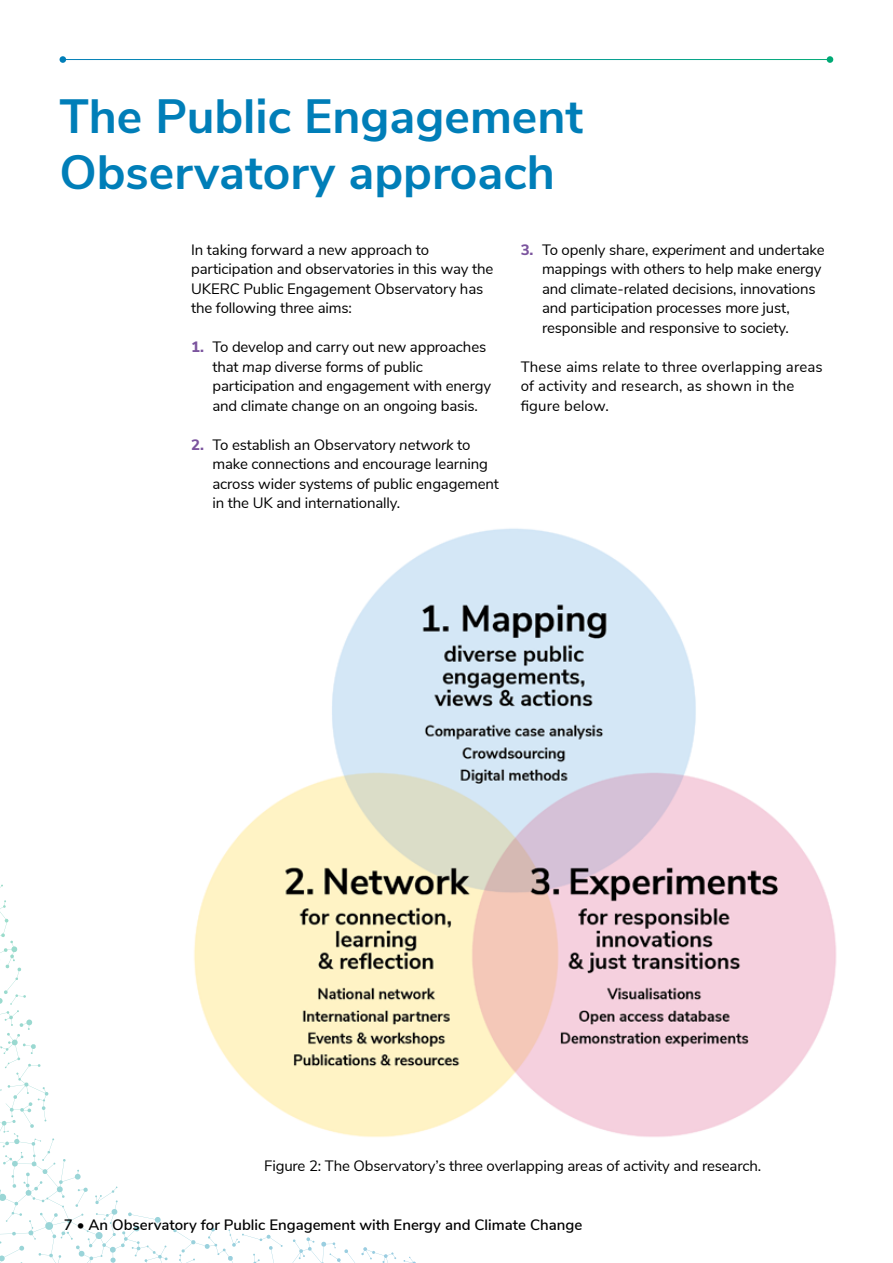
<style>
.page{position:relative;width:893px;height:1263px;background:#fff}
.page>*{position:absolute;margin:0;border:0;box-sizing:border-box;transform-origin:0 0}
.Page_Heading{font:700 48px/55.5px "Nunito Sans";color:#007eb8}
.Body_copy{font:15px/19.5px "Nunito Sans";letter-spacing:-.01em;color:#000}
.Body_copy-2{font:15px/19.5px "Nunito Sans";letter-spacing:.01em;color:#000}
.t1{font:600 15px "Nunito Sans";color:#000}
.s1{font-weight:800;color:#7b549e}
.s2{font-style:italic}
</style>
<div class="page">
<svg style="left:75px;top:1187px;width:13px;height:20px"></svg>
<svg style="left:128px;top:1212px;width:33px;height:15px"></svg>
<svg style="left:0;top:1246px;width:24px;height:17px"></svg>
<svg style="left:23px;top:1043px;width:13px;height:11px"></svg>
<svg style="left:19px;top:1019px;width:14px;height:11px"></svg>
<svg style="left:0;top:1064px;width:54px;height:121px"></svg>
<svg style="left:95px;top:1186px;width:23px;height:18px"></svg>
<svg style="left:0;top:884px;width:26px;height:121px"></svg>
<svg style="left:173px;top:1228px;width:243px;height:35px"></svg>
<svg style="left:60px;top:56px;width:6px;height:7px"></svg>
<svg style="left:827px;top:56px;width:6px;height:7px"></svg>
<img style="left:194px;top:528px;width:643px;height:609px">
<h1 class="Page_Heading" style="left:59px;top:86px;width:525px">The Public Engagement<br>Observatory approach</h1>
<p class="Body_copy" style="left:191px;top:239px;width:304px">In taking forward a new approach to participation and observatories in this way the UKERC Public Engagement Observatory has the following three aims:</p>
<p class="Body_copy" style="left:212px;top:336px;width:280px;text-indent:-21px"><span class="s1">1.</span> To develop and carry out new approaches that <span class="s2">map</span> diverse forms of public participation and engagement with energy and climate change on an ongoing basis.</p>
<p class="Body_copy" style="left:212px;top:434px;width:288px;text-indent:-21px"><span class="s1">2.</span> To establish an Observatory <span class="s2">network</span> to make connections and encourage learning across wider systems of public engagement in the UK and internationally.</p>
<p class="Body_copy" style="left:542px;top:239px;width:284px;text-indent:-21px"><span class="s1">3.</span> To openly share, <span class="s2">experiment</span> and undertake mappings with others to help make energy and climate-related decisions, innovations and participation processes more just, responsible and responsive to society.</p>
<p class="Body_copy-2" style="left:521px;top:356px;width:303px">These aims relate to three overlapping areas of activity and research, as shown in the figure below.</p>
<p class="Body_copy" style="left:264px;top:1155px;width:499px">Figure 2: The Observatory’s three overlapping areas of activity and research.</p>
<p class="t1" style="left:64px;top:1214px;width:520px">7 • An Observatory for Public Engagement with Energy and Climate Change</p>
</div>
